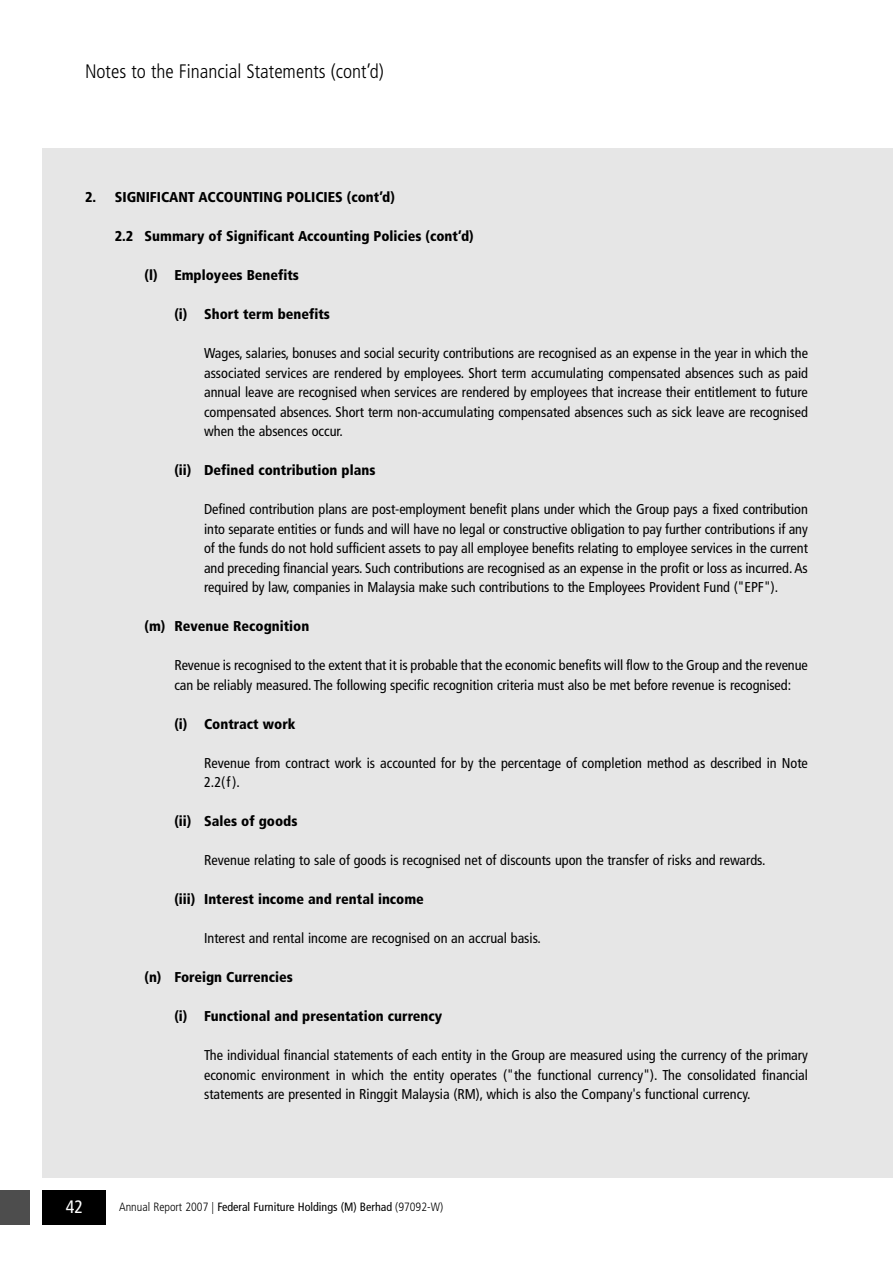
<style>
.page{position:relative;width:893px;height:1263px;background:#fff}
.page>*{position:absolute;margin:0;border:0;box-sizing:border-box;transform-origin:0 0}
.t1{font:300 condensed 19.5px "Frutiger";color:#000}
.t2{font:condensed 18px "Frutiger";color:#fff}
.t3{font:condensed 14.25px/19.5px "Frutiger";color:#000;text-align:justify}
.t4{font:900 condensed 14.25px "Frutiger";color:#000}
.t5{font:condensed 12px "Frutiger";color:#000}
.s1{font-weight:300}
</style>
<div class="page">
<div style="left:43px;top:149px;width:850px;height:1029px;background:#e6e6e6"></div>
<div style="left:0;top:1191px;width:30px;height:34px;background:#4d4d4d"></div>
<div style="left:43px;top:1191px;width:63px;height:34px;background:#000"></div>
<h1 class="t1" style="left:85px;top:64px;width:300px">Notes to the Financial Statements (cont’d)</h1>
<p class="t4" style="left:85px;top:191px;width:311px">2. SIGNIFICANT ACCOUNTING POLICIES (cont’d)</p>
<p class="t4" style="left:115px;top:230px;width:360px">2.2 Summary of Significant Accounting Policies (cont’d)</p>
<p class="t4" style="left:145px;top:269px;width:156px">(l) Employees Benefits</p>
<p class="t4" style="left:174px;top:308px;width:157px">(i) Short term benefits</p>
<p class="t3" style="left:204px;top:344px;width:605px">Wages, salaries, bonuses and social security contributions are recognised as an expense in the year in which the associated services are rendered by employees. Short term accumulating compensated absences such as paid annual leave are recognised when services are rendered by employees that increase their entitlement to future compensated absences. Short term non-accumulating compensated absences such as sick leave are recognised when the absences occur.</p>
<p class="t4" style="left:174px;top:464px;width:203px">(ii) Defined contribution plans</p>
<p class="t3" style="left:204px;top:500px;width:605px">Defined contribution plans are post-employment benefit plans under which the Group pays a fixed contribution into separate entities or funds and will have no legal or constructive obligation to pay further contributions if any of the funds do not hold sufficient assets to pay all employee benefits relating to employee services in the current and preceding financial years. Such contributions are recognised as an expense in the profit or loss as incurred. As required by law, companies in Malaysia make such contributions to the Employees Provident Fund ("EPF").</p>
<p class="t4" style="left:145px;top:620px;width:166px">(m) Revenue Recognition</p>
<p class="t3" style="left:174px;top:656px;width:635px">Revenue is recognised to the extent that it is probable that the economic benefits will flow to the Group and the revenue can be reliably measured. The following specific recognition criteria must also be met before revenue is recognised:</p>
<p class="t4" style="left:174px;top:718px;width:123px">(i) Contract work</p>
<p class="t3" style="left:204px;top:754px;width:605px">Revenue from contract work is accounted for by the percentage of completion method as described in Note<br>2.2(f ).</p>
<p class="t4" style="left:174px;top:815px;width:125px">(ii) Sales of goods</p>
<p class="t3" style="left:204px;top:851px;width:563px">Revenue relating to sale of goods is recognised net of discounts upon the transfer of risks and rewards.</p>
<p class="t4" style="left:174px;top:893px;width:251px">(iii) Interest income and rental income</p>
<p class="t3" style="left:204px;top:929px;width:338px">Interest and rental income are recognised on an accrual basis.</p>
<p class="t4" style="left:145px;top:971px;width:150px">(n) Foreign Currencies</p>
<p class="t4" style="left:174px;top:1010px;width:269px">(i) Functional and presentation currency</p>
<p class="t3" style="left:204px;top:1046px;width:605px">The individual financial statements of each entity in the Group are measured using the currency of the primary economic environment in which the entity operates ("the functional currency"). The consolidated financial statements are presented in Ringgit Malaysia (RM), which is also the Company's functional currency.</p>
<p class="t2" style="left:66px;top:1199px;width:19px">42</p>
<p class="t5" style="left:119px;top:1202px;width:326px"><span class="s1">Annual Report 2007 |</span> Federal Furniture Holdings (M) Berhad <span class="s1">(97092-W)</span></p>
</div>
